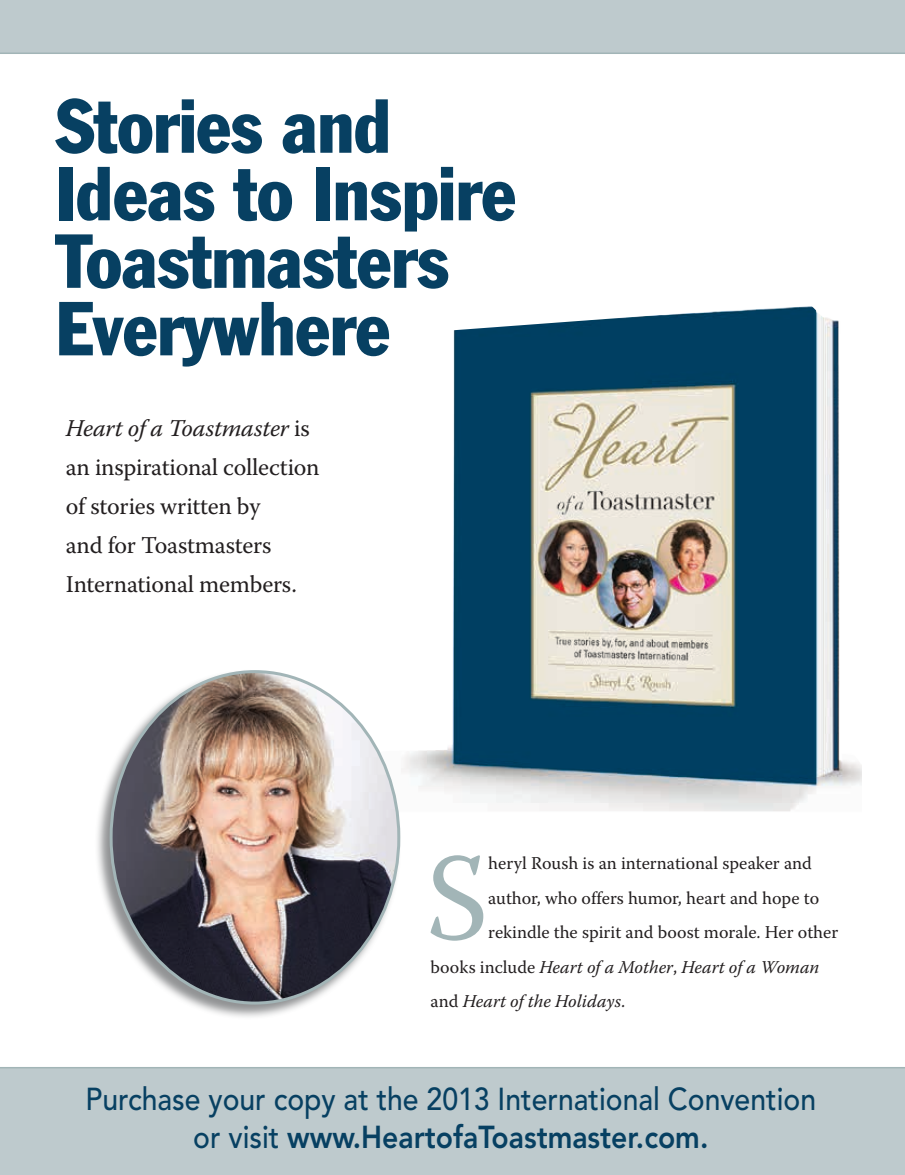
<style>
.page{position:relative;width:905px;height:1175px;background:#fff}
.page>*{position:absolute;margin:0;border:0;box-sizing:border-box;transform-origin:0 0}
.t1{font:122.7px "Warnock Pro";color:#a2b5b7}
.t2{font:condensed 75px/67.5px "Franklin Gothic Std";letter-spacing:-.005em;color:#074062}
.t3{font:500 31.5px/37.5px "Avenir LT Std";color:#074062;text-align:center;scale:.9 1}
.t4{font:24px/39px "Warnock Pro";letter-spacing:-.01em;color:#231f20}
.t5{font:18px "Warnock Pro";color:#231f20}
.t6{font:italic 18px "Warnock Pro";color:#231f20}
.s1{font-style:italic}
.s2{font-style:normal}
.s3{font-weight:800}
</style>
<div class="page">
<img style="left:401px;top:306px;width:461px;height:505px">
<div style="left:0;top:1067px;width:904px;height:107px;background:#becacd"></div>
<div style="left:0;top:0;width:904px;height:54px;background:#becacd"></div>
<div style="left:94px;top:669px;width:307px;height:351px;background:#6d6f71;opacity:.75"></div>
<img style="left:111px;top:671px;width:287px;height:332px">
<h2 class="t2" style="left:56px;top:92px;width:462px">Stories and<br>Ideas to Inspire<br>Toastmasters<br>Everywhere</h2>
<h3 class="t4" style="left:66px;top:408px;width:255px"><span class="s1">Heart of a Toastmaster</span> is an inspirational collection of stories written by<br>and for Toastmasters<br>International members.</h3>
<h1 class="t1" style="left:425px;top:824px;width:64px">S</h1>
<p class="t5" style="left:488px;top:852px;width:325px">heryl Roush is an international speaker and</p>
<p class="t5" style="left:488px;top:887px;width:332px">author, who offers humor, heart and hope to</p>
<p class="t5" style="left:488px;top:921px;width:351px">rekindle the spirit and boost morale. Her other</p>
<p class="t6" style="left:430px;top:956px;width:390px"><span class="s2">books include</span> Heart of a Mother<span class="s2">,</span> Heart of a Woman</p>
<p class="t6" style="left:430px;top:990px;width:196px"><span class="s2">and</span> Heart of the Holidays<span class="s2">.</span></p>
<h3 class="t3" style="left:85px;top:1081px;width:813px">Purchase your copy at the 2013 International Convention or visit <span class="s3">www.HeartofaToastmaster.com.</span></h3>
</div>
